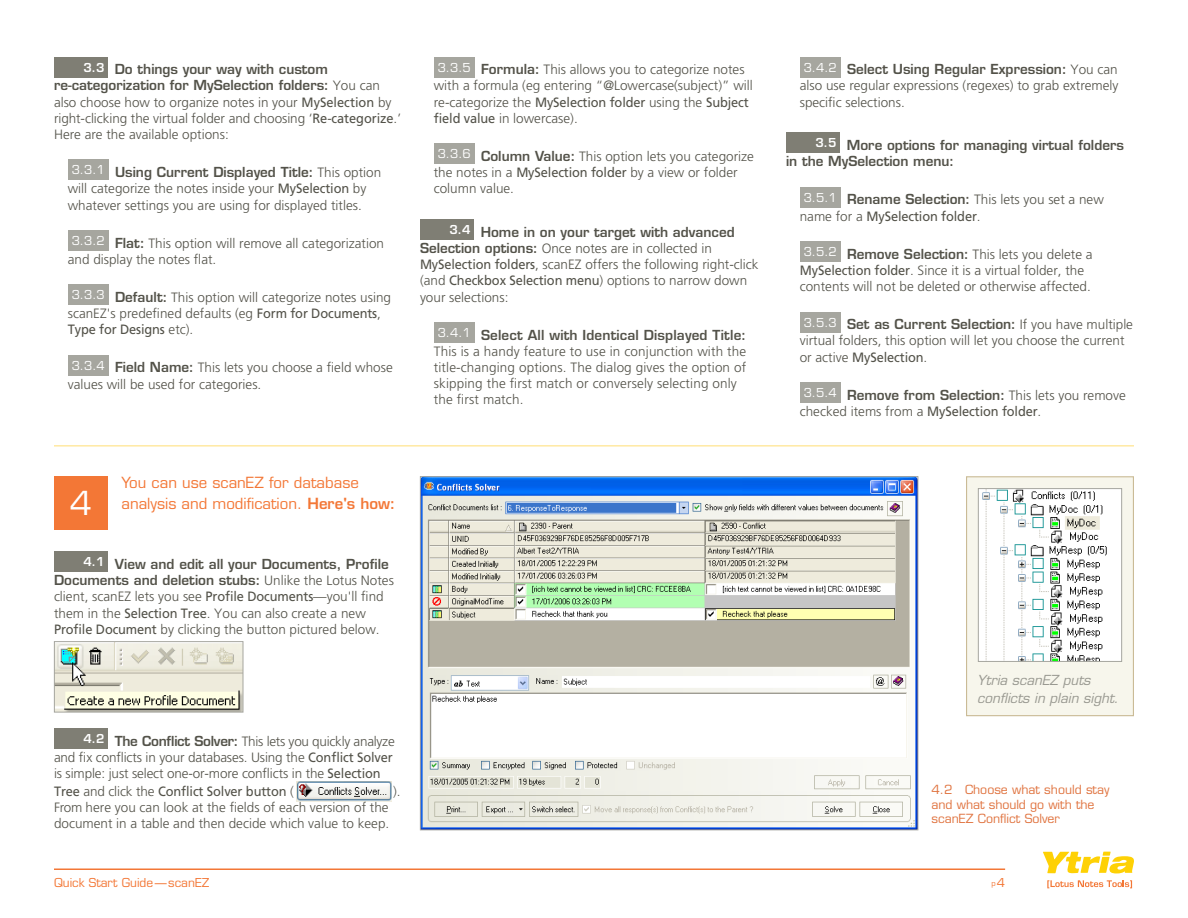
<style>
.page{position:relative;width:1188px;height:918px;background:#fff}
.page>*{position:absolute;margin:0;border:0;box-sizing:border-box;transform-origin:0 0}
.t1{font:32.25px "Eurostile";color:#fff}
.Text_-_Level_1{font:15px/21px "Eurostile";color:#f37736}
.Text_-_Level_3{font:300 13.5px/16.2px "Frutiger";color:#535249}
.Text_-_Level_2{font:300 13.5px/16.2px "Frutiger";color:#535249}
.Text_-_Level_2-2{font:600 13.5px/16.2px "Eurostile";color:#535249}
.Comments{font:italic 13.5px/18px "Eurostile";color:#999991}
.Captions{font:12.3px/14.7px "Eurostile";color:#e0733f}
.t2{font:12px "Eurostile";color:#fff}
.t3{font:12px "Eurostile";color:#f37736}
.t4{font:600 12px "Eurostile";color:#fff}
.t5{font:7.5px "Eurostile";color:#f37736}
.s1{font-family:"Eurostile";font-weight:600}
.s2{font-weight:400}
.s3{font-weight:600}
.s4{font-size:12px}
</style>
<div class="page">
<svg style="left:1043px;top:852px;width:91px;height:21px"></svg>
<svg style="left:1047px;top:880px;width:85px;height:8px"></svg>
<div style="left:54px;top:57px;width:54px;height:20px;background:#7f7e74"></div>
<div style="left:68px;top:160px;width:40px;height:20px;background:#a6a69f"></div>
<div style="left:68px;top:230px;width:40px;height:21px;background:#a6a69f"></div>
<div style="left:68px;top:285px;width:40px;height:20px;background:#a6a69f"></div>
<div style="left:68px;top:355px;width:40px;height:20px;background:#a6a69f"></div>
<div style="left:434px;top:57px;width:40px;height:20px;background:#a6a69f"></div>
<div style="left:434px;top:144px;width:40px;height:20px;background:#a6a69f"></div>
<div style="left:420px;top:220px;width:54px;height:20px;background:#7f7e74"></div>
<div style="left:434px;top:322px;width:40px;height:21px;background:#a6a69f"></div>
<div style="left:800px;top:57px;width:40px;height:20px;background:#a6a69f"></div>
<div style="left:786px;top:133px;width:54px;height:20px;background:#7f7e74"></div>
<div style="left:800px;top:187px;width:40px;height:20px;background:#a6a69f"></div>
<div style="left:800px;top:241px;width:40px;height:21px;background:#a6a69f"></div>
<div style="left:800px;top:312px;width:40px;height:20px;background:#a6a69f"></div>
<div style="left:800px;top:382px;width:40px;height:21px;background:#a6a69f"></div>
<div style="left:54px;top:476px;width:54px;height:54px;background:#f37736"></div>
<div style="left:54px;top:552px;width:54px;height:20px;background:#7f7e74"></div>
<div style="left:54px;top:729px;width:54px;height:20px;background:#7f7e74"></div>
<img style="left:297px;top:782px;width:95px;height:20px">
<hr style="left:54px;top:446px;width:1080px;height:1px;background:#ffdf74">
<svg style="left:420px;top:476px;width:499px;height:355px"></svg>
<div style="left:967px;top:477px;width:166px;height:239px;background:#f7f6ec"></div>
<div style="left:966px;top:476px;width:168px;height:240px;border:1px solid #cabb96"></div>
<svg style="left:978px;top:488px;width:144px;height:174px;background:#e2e5e3"></svg>
<svg style="left:54px;top:641px;width:190px;height:72px;background:#d7d8c9"></svg>
<hr style="left:54px;top:868px;width:951px;height:2px;background:#f37736">
<p class="t4" style="left:83px;top:60px;width:23px">3.3</p>
<p class="Text_-_Level_2" style="left:54px;top:62px;width:349px;text-indent:61px"><span class="s1">Do things your way with custom re‑categorization for MySelection folders:</span> You can also choose how to organize notes in your <span class="s2">MySelection</span> by right-clicking the virtual folder and choosing ‘<span class="s2">Re‑categorize</span>.’ Here are the available options:</p>
<p class="t2" style="left:72px;top:163px;width:35px">3.3.1</p>
<p class="Text_-_Level_3" style="left:68px;top:165px;width:315px;text-indent:47px"><span class="s1">Using Current Displayed Title:</span> This option will categorize the notes inside your <span class="s2">MySelection</span> by whatever settings you are using for displayed titles.</p>
<p class="t2" style="left:72px;top:233px;width:35px">3.3.2</p>
<p class="Text_-_Level_3" style="left:68px;top:235px;width:318px;text-indent:47px"><span class="s1">Flat:</span> This option will remove all categorization and display the notes flat.</p>
<p class="t2" style="left:72px;top:288px;width:35px">3.3.3</p>
<p class="Text_-_Level_3" style="left:68px;top:289px;width:325px;text-indent:47px"><span class="s1">Default:</span> This option will categorize notes using scanEZ's predefined defaults (eg <span class="s2">Form for Documents</span>,<br><span class="s2">Type for Designs</span> etc).</p>
<p class="t2" style="left:72px;top:358px;width:35px">3.3.4</p>
<p class="Text_-_Level_3" style="left:68px;top:360px;width:326px;text-indent:47px"><span class="s1">Field Name:</span> This lets you choose a field whose values will be used for categories.</p>
<p class="t2" style="left:438px;top:60px;width:35px">3.3.5</p>
<p class="Text_-_Level_3" style="left:434px;top:62px;width:321px;text-indent:47px"><span class="s1">Formula:</span> This allows you to categorize notes with a formula (eg entering “@Lowercase(subject)” will re-categorize the <span class="s2">MySelection folder</span> using the <span class="s2">Subject field value</span> in lowercase).</p>
<p class="t2" style="left:438px;top:147px;width:35px">3.3.6</p>
<p class="Text_-_Level_3" style="left:434px;top:148px;width:322px;text-indent:47px"><span class="s1">Column Value:</span> This option lets you categorize the notes in a <span class="s2">MySelection folder</span> by a view or folder column value.</p>
<p class="t4" style="left:449px;top:222px;width:23px">3.4</p>
<p class="Text_-_Level_2" style="left:420px;top:224px;width:340px;text-indent:61px"><span class="s1">Home in on your target with advanced Selection options:</span> Once notes are in collected in <span class="s2">MySelection folders</span>, scanEZ offers the following right-click (and <span class="s2">Checkbox Selection menu</span>) options to narrow down your selections:</p>
<p class="t2" style="left:438px;top:325px;width:35px">3.4.1</p>
<p class="Text_-_Level_3" style="left:434px;top:327px;width:314px;text-indent:47px"><span class="s1">Select All with Identical Displayed Title:<br></span>This is a handy feature to use in conjunction with the title-changing options. The dialog gives the option of skipping the first match or conversely selecting only the first match.</p>
<p class="t1" style="left:70px;top:484px;width:24px">4</p>
<p class="Text_-_Level_1" style="left:122px;top:472px;width:276px">You can use scanEZ for database analysis and modification. <span class="s3">Here's how:</span></p>
<p class="t4" style="left:83px;top:554px;width:23px">4.1</p>
<p class="Text_-_Level_2" style="left:54px;top:556px;width:341px;text-indent:61px"><span class="s1">View and edit all your Documents, Profile Documents and deletion stubs:</span> Unlike the Lotus Notes client, scanEZ lets you see <span class="s2">Profile Documents</span>—you'll find them in the <span class="s2">Selection Tree</span>. You can also create a new <span class="s2">Profile Document</span> by clicking the button pictured below.</p>
<p class="t4" style="left:83px;top:731px;width:23px">4.2</p>
<p class="Text_-_Level_2" style="left:54px;top:733px;width:342px;text-indent:61px"><span class="s1">The Conflict Solver:</span> This lets you quickly analyze and fix conflicts in your databases. Using the <span class="s2">Conflict Solver </span>is simple: just select one-or-more conflicts in the <span class="s2">Selection Tree</span> and click the <span class="s2">Conflict Solver button</span> (</p>
<p class="Text_-_Level_2" style="left:393px;top:783px;width:9px">).</p>
<p class="Text_-_Level_2" style="left:54px;top:799px;width:337px">From here you can look at the fields of each version of the document in a table and then decide which value to keep.</p>
<p class="t2" style="left:804px;top:60px;width:35px">3.4.2</p>
<p class="Text_-_Level_3" style="left:800px;top:62px;width:320px;text-align:justify;text-indent:47px"><span class="s1">Select Using Regular Expression:</span> You can also use regular expressions (regexes) to grab extremely specific selections.</p>
<p class="t4" style="left:815px;top:136px;width:23px">3.5</p>
<p class="Text_-_Level_2-2" style="left:786px;top:137px;width:339px;text-indent:61px">More options for managing virtual folders in the MySelection menu:</p>
<p class="t2" style="left:804px;top:190px;width:35px">3.5.1</p>
<p class="Text_-_Level_3" style="left:800px;top:192px;width:306px;text-indent:47px"><span class="s1">Rename Selection:</span> This lets you set a new name for a <span class="s2">MySelection folder</span>.</p>
<p class="t2" style="left:804px;top:244px;width:35px">3.5.2</p>
<p class="Text_-_Level_3" style="left:800px;top:246px;width:294px;text-indent:47px"><span class="s1">Remove Selection:</span> This lets you delete a<br><span class="s2">MySelection folder</span>. Since it is a virtual folder, the contents will not be deleted or otherwise affected.</p>
<p class="t2" style="left:804px;top:315px;width:35px">3.5.3</p>
<p class="Text_-_Level_3" style="left:800px;top:317px;width:335px;text-indent:47px"><span class="s1">Set as Current Selection:</span> If you have multiple virtual folders, this option will let you choose the current or active <span class="s2">MySelection</span>.</p>
<p class="t2" style="left:804px;top:385px;width:35px">3.5.4</p>
<p class="Text_-_Level_3" style="left:800px;top:387px;width:328px;text-indent:47px"><span class="s1">Remove from Selection:</span> This lets you remove checked items from a <span class="s2">MySelection folder</span>.</p>
<p class="Comments" style="left:977px;top:672px;width:143px">Ytria scanEZ puts conflicts in plain sight.</p>
<p class="Captions" style="left:932px;top:782px;width:179px">4.2 Choose what should stay and what should go with the scanEZ Conflict Solver</p>
<p class="t3" style="left:54px;top:876px;width:157px">Quick Start Guide—scanEZ</p>
<p class="t5" style="left:992px;top:879px;width:15px">p<span class="s4">4</span></p>
</div>
